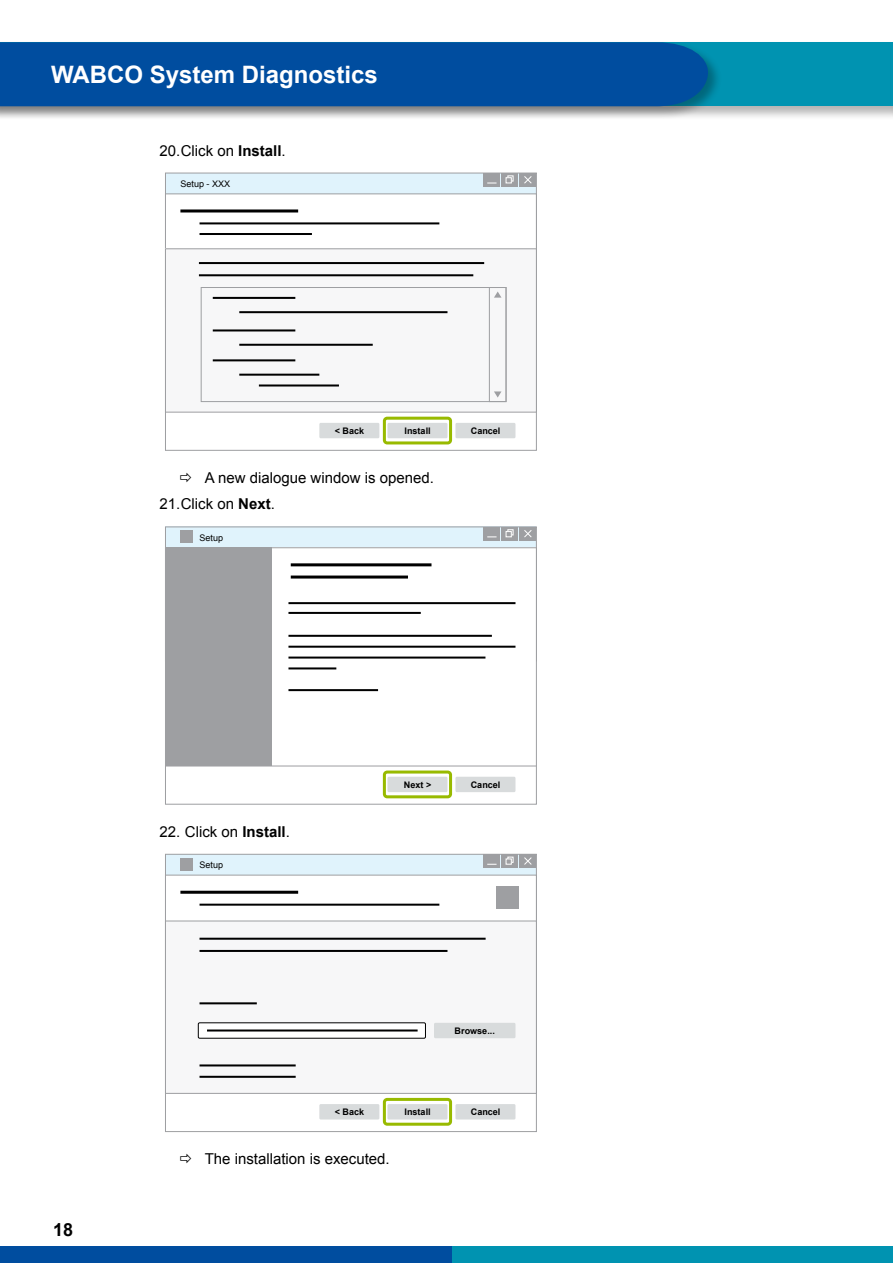
<style>
.page{position:relative;width:893px;height:1263px;background:#fff}
.page>*{position:absolute;margin:0;border:0;box-sizing:border-box;transform-origin:0 0}
.t1{font:700 24px "Arial";color:#fff}
.t2{font:700 18px "Arial";color:#000}
.t3{font:15px/26.5px "Arial";color:#000}
.t4{font:700 9px "Arial";color:#000}
.t5{font:9px "Arial";color:#000}
.s1{font-weight:700}
</style>
<div class="page">
<div style="left:0;top:1246px;width:453px;height:17px;background:#004d9f"></div>
<div style="left:453px;top:1246px;width:440px;height:17px;background:#0093b1"></div>
<div style="left:0;top:40px;width:893px;height:80px;background:#000;opacity:.3"></div>
<div style="left:0;top:43px;width:893px;height:63px;background:#0093b1"></div>
<div style="left:0;top:40px;width:722px;height:81px;background:#000;opacity:.3"></div>
<div style="left:0;top:42px;width:708px;height:64px;background:#004d9f"></div>
<hr style="left:889px;top:40px;width:4px;height:80px;background:#000;opacity:.3">
<hr style="left:892px;top:43px;width:1px;height:63px;background:#0093b1">
<div style="left:165px;top:173px;width:371px;height:134px;background:#e0f3fc"></div>
<div style="left:165px;top:194px;width:371px;height:256px;background:#fff"></div>
<div style="left:165px;top:249px;width:371px;height:163px;background:#f7f7f8"></div>
<div style="left:165px;top:248px;width:372px;height:165px;border:1px solid #9e9fa2"></div>
<hr style="left:180px;top:209px;width:118px;height:3px;background:#000">
<hr style="left:200px;top:222px;width:239px;height:2px;background:#000">
<hr style="left:200px;top:233px;width:112px;height:2px;background:#000">
<hr style="left:199px;top:262px;width:285px;height:2px;background:#000">
<hr style="left:199px;top:274px;width:274px;height:2px;background:#000">
<div style="left:383px;top:417px;width:69px;height:27px;border:3px solid #98ba00;border-radius:3px"></div>
<div style="left:387px;top:423px;width:60px;height:15px;background:#d8dbdc"></div>
<div style="left:319px;top:423px;width:60px;height:15px;background:#d8dbdc"></div>
<div style="left:455px;top:423px;width:60px;height:15px;background:#d8dbdc"></div>
<div style="left:519px;top:173px;width:17px;height:14px;background:#9e9fa2"></div>
<div style="left:501px;top:173px;width:17px;height:14px;background:#9e9fa2"></div>
<div style="left:483px;top:173px;width:17px;height:14px;background:#9e9fa2"></div>
<svg style="left:524px;top:176px;width:8px;height:8px"></svg>
<div style="left:507px;top:175px;width:7px;height:7px;border:1px solid #fff"></div>
<svg style="left:506px;top:177px;width:6px;height:6px"></svg>
<div style="left:201px;top:287px;width:306px;height:115px;border:1px solid #9e9fa2"></div>
<hr style="left:213px;top:297px;width:82px;height:2px;background:#000">
<hr style="left:239px;top:311px;width:208px;height:2px;background:#000">
<hr style="left:213px;top:329px;width:82px;height:2px;background:#000">
<hr style="left:239px;top:344px;width:134px;height:2px;background:#000">
<hr style="left:213px;top:359px;width:82px;height:2px;background:#000">
<hr style="left:239px;top:374px;width:80px;height:2px;background:#000">
<hr style="left:259px;top:384px;width:80px;height:2px;background:#000">
<div style="left:489px;top:287px;width:18px;height:115px;border:1px solid #9e9fa2"></div>
<svg style="left:494px;top:291px;width:7px;height:7px"></svg>
<svg style="left:494px;top:391px;width:7px;height:7px"></svg>
<div style="left:165px;top:527px;width:371px;height:134px;background:#e0f3fc"></div>
<div style="left:165px;top:548px;width:371px;height:256px;background:#fff"></div>
<div style="left:165px;top:547px;width:372px;height:258px;border:1px solid #9e9fa2"></div>
<hr style="left:291px;top:563px;width:140px;height:3px;background:#000">
<hr style="left:291px;top:575px;width:117px;height:3px;background:#000">
<div style="left:383px;top:770px;width:69px;height:28px;border:3px solid #98ba00;border-radius:3px"></div>
<div style="left:387px;top:777px;width:60px;height:15px;background:#d8dbdc"></div>
<div style="left:455px;top:777px;width:60px;height:15px;background:#d8dbdc"></div>
<div style="left:519px;top:527px;width:17px;height:13px;background:#9e9fa2"></div>
<div style="left:501px;top:527px;width:17px;height:13px;background:#9e9fa2"></div>
<div style="left:483px;top:527px;width:17px;height:13px;background:#9e9fa2"></div>
<svg style="left:524px;top:530px;width:8px;height:8px"></svg>
<div style="left:507px;top:529px;width:7px;height:6px;border:1px solid #fff"></div>
<svg style="left:506px;top:531px;width:6px;height:6px"></svg>
<div style="left:180px;top:530px;width:13px;height:13px;background:#9e9fa2"></div>
<hr style="left:165px;top:765px;width:371px;height:1px;background:#9e9fa2">
<div style="left:165px;top:548px;width:107px;height:218px;background:#9e9fa2"></div>
<hr style="left:288px;top:602px;width:227px;height:2px;background:#000">
<hr style="left:288px;top:612px;width:133px;height:2px;background:#000">
<hr style="left:288px;top:635px;width:204px;height:2px;background:#000">
<hr style="left:288px;top:646px;width:227px;height:2px;background:#000">
<hr style="left:288px;top:656px;width:197px;height:2px;background:#000">
<hr style="left:288px;top:667px;width:48px;height:2px;background:#000">
<hr style="left:288px;top:689px;width:90px;height:2px;background:#000">
<div style="left:165px;top:854px;width:371px;height:134px;background:#e0f3fc"></div>
<div style="left:165px;top:875px;width:371px;height:256px;background:#fff"></div>
<div style="left:519px;top:854px;width:17px;height:14px;background:#9e9fa2"></div>
<div style="left:501px;top:854px;width:17px;height:14px;background:#9e9fa2"></div>
<div style="left:483px;top:854px;width:17px;height:14px;background:#9e9fa2"></div>
<svg style="left:524px;top:857px;width:8px;height:8px"></svg>
<div style="left:507px;top:856px;width:7px;height:7px;border:1px solid #fff"></div>
<div style="left:506px;top:858px;width:6px;height:7px;border:1px solid #fff"></div>
<div style="left:165px;top:921px;width:371px;height:172px;background:#f7f7f8"></div>
<div style="left:165px;top:920px;width:372px;height:174px;border:1px solid #9e9fa2"></div>
<hr style="left:180px;top:891px;width:118px;height:3px;background:#000">
<hr style="left:200px;top:904px;width:239px;height:2px;background:#000">
<hr style="left:200px;top:1076px;width:96px;height:2px;background:#000">
<hr style="left:200px;top:1064px;width:96px;height:2px;background:#000">
<hr style="left:200px;top:938px;width:286px;height:2px;background:#000">
<hr style="left:199px;top:950px;width:248px;height:2px;background:#000">
<hr style="left:199px;top:1002px;width:58px;height:2px;background:#000">
<div style="left:383px;top:1098px;width:69px;height:28px;border:3px solid #98ba00;border-radius:3px"></div>
<div style="left:387px;top:1104px;width:60px;height:15px;background:#d8dbdc"></div>
<div style="left:319px;top:1104px;width:60px;height:15px;background:#d8dbdc"></div>
<div style="left:455px;top:1104px;width:60px;height:15px;background:#d8dbdc"></div>
<div style="left:434px;top:1023px;width:81px;height:15px;background:#d8dbdc"></div>
<div style="left:198px;top:1023px;width:227px;height:15px;background:#fff"></div>
<div style="left:198px;top:1022px;width:228px;height:17px;border:1px solid #000"></div>
<hr style="left:207px;top:1029px;width:211px;height:2px;background:#000">
<div style="left:180px;top:858px;width:13px;height:12px;background:#9e9fa2"></div>
<div style="left:497px;top:886px;width:22px;height:23px;background:#9e9fa2"></div>
<h1 class="t1" style="left:51px;top:59px;width:328px">WABCO System Diagnostics</h1>
<p class="t3" style="left:159px;top:137px;width:128px">20.Click on <span class="s1">Install</span>.</p>
<p class="t5" style="left:180px;top:178px;width:51px">Setup - XXX</p>
<p class="t4" style="left:335px;top:425px;width:31px">&lt; Back</p>
<p class="t4" style="left:405px;top:425px;width:28px">Install</p>
<p class="t4" style="left:471px;top:425px;width:31px">Cancel</p>
<p class="t3" style="left:159px;top:464px;width:276px;text-indent:45px">A new dialogue window is opened.<br>21.Click on <span class="s1">Next</span>.</p>
<p class="t5" style="left:200px;top:532px;width:25px">Setup</p>
<p class="t3" style="left:159px;top:818px;width:132px">22. Click on <span class="s1">Install</span>.</p>
<p class="t5" style="left:200px;top:859px;width:25px">Setup</p>
<p class="t4" style="left:404px;top:779px;width:29px">Next &gt;</p>
<p class="t4" style="left:471px;top:779px;width:31px">Cancel</p>
<p class="t4" style="left:455px;top:1025px;width:42px">Browse...</p>
<p class="t4" style="left:335px;top:1106px;width:31px">&lt; Back</p>
<p class="t4" style="left:405px;top:1106px;width:28px">Install</p>
<p class="t4" style="left:471px;top:1106px;width:31px">Cancel</p>
<p class="t2" style="left:53px;top:1217px;width:22px">18</p>
<p class="t3" style="left:205px;top:1146px;width:187px">The installation is executed.</p>
</div>
